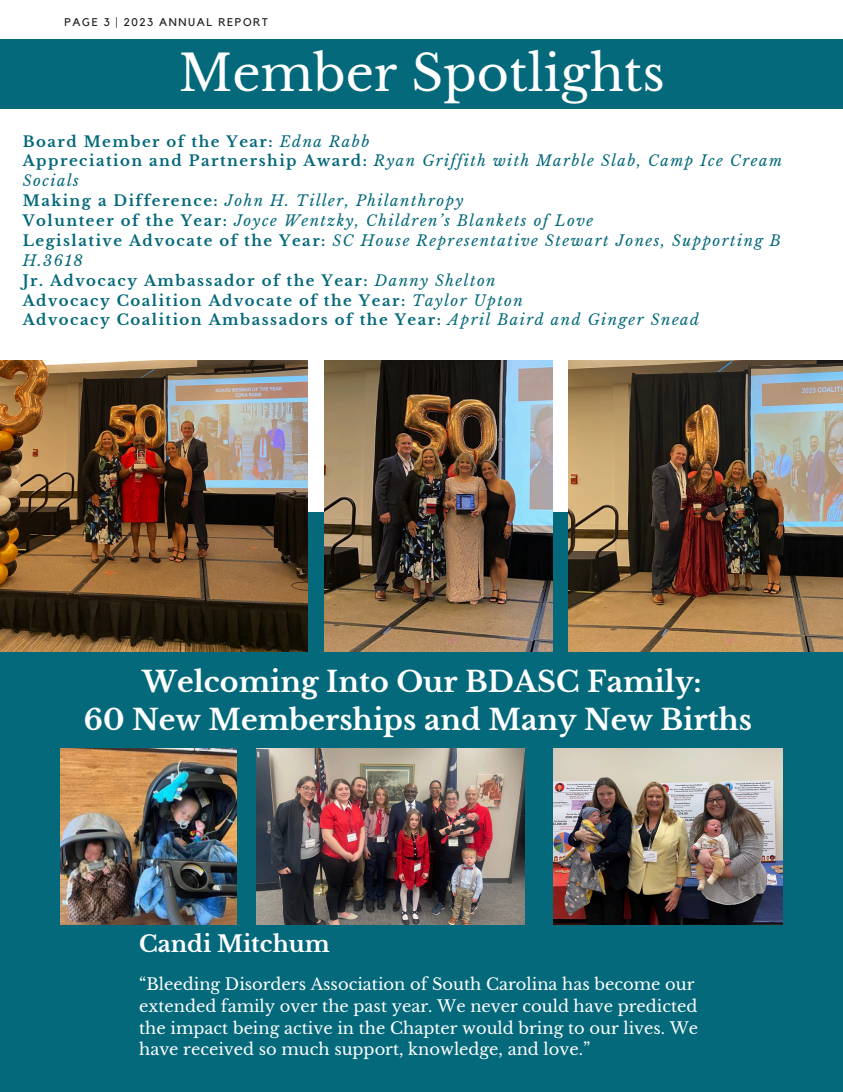
<style>
.page{position:relative;width:843px;height:1092px;background:#fff}
.page>*{position:absolute;margin:0;border:0;box-sizing:border-box;transform-origin:0 0}
.t1{font:49.35px "Libre Baskerville";color:#fff}
.t2{font:700 28.35px/37.8px "Libre Baskerville";color:#fff;text-align:center}
.t3{font:700 22.75px "Libre Baskerville";color:#fff}
.t4{font:16.1px/21.7px "Libre Baskerville";color:#fff}
.t5{font:700 15.05px/19.9px "Libre Baskerville";letter-spacing:.1em;color:#04697b}
.t6{font:11.2px "Kollektif";letter-spacing:.14em;color:#222}
.s1{font-weight:400;font-style:italic}
</style>
<div class="page">
<div style="left:0;top:40px;width:843px;height:69px;background:#04697b"></div>
<div style="left:0;top:512px;width:843px;height:579px;background:#04697b"></div>
<img style="left:1px;top:361px;width:307px;height:291px">
<img style="left:324px;top:361px;width:229px;height:291px">
<img style="left:568px;top:361px;width:275px;height:291px">
<img style="left:257px;top:749px;width:268px;height:175px">
<img style="left:554px;top:749px;width:228px;height:176px">
<img style="left:61px;top:749px;width:175px;height:176px">
<p class="t6" style="left:64px;top:17px;width:205px">PAGE 3 | 2023 ANNUAL REPORT</p>
<h2 class="t1" style="left:179px;top:43px;width:487px">Member Spotlights</h2>
<p class="t5" style="left:23px;top:131px;width:761px">Board Member of the Year: <span class="s1">Edna Rabb<br></span>Appreciation and Partnership Award: <span class="s1">Ryan Griffith with Marble Slab, Camp Ice Cream Socials<br></span>Making a Difference: <span class="s1">John H. Tiller, Philanthropy<br></span>Volunteer of the Year: <span class="s1">Joyce Wentzky, Children’s Blankets of Love<br></span>Legislative Advocate of the Year: <span class="s1">SC House Representative Stewart Jones, Supporting B H.3618<br></span>Jr. Advocacy Ambassador of the Year: <span class="s1">Danny Shelton<br></span>Advocacy Coalition Advocate of the Year: <span class="s1">Taylor Upton<br></span>Advocacy Coalition Ambassadors of the Year: <span class="s1">April Baird and Ginger Snead</span></p>
<p class="t2" style="left:84px;top:663px;width:670px">Welcoming Into Our BDASC Family:<br>60 New Memberships and Many New Births</p>
<h4 class="t3" style="left:139px;top:930px;width:192px">Candi Mitchum</h4>
<h3 class="t4" style="left:139px;top:974px;width:560px">“Bleeding Disorders Association of South Carolina has become our extended family over the past year. We never could have predicted the impact being active in the Chapter would bring to our lives. We have received so much support, knowledge, and love.”</h3>
</div>
